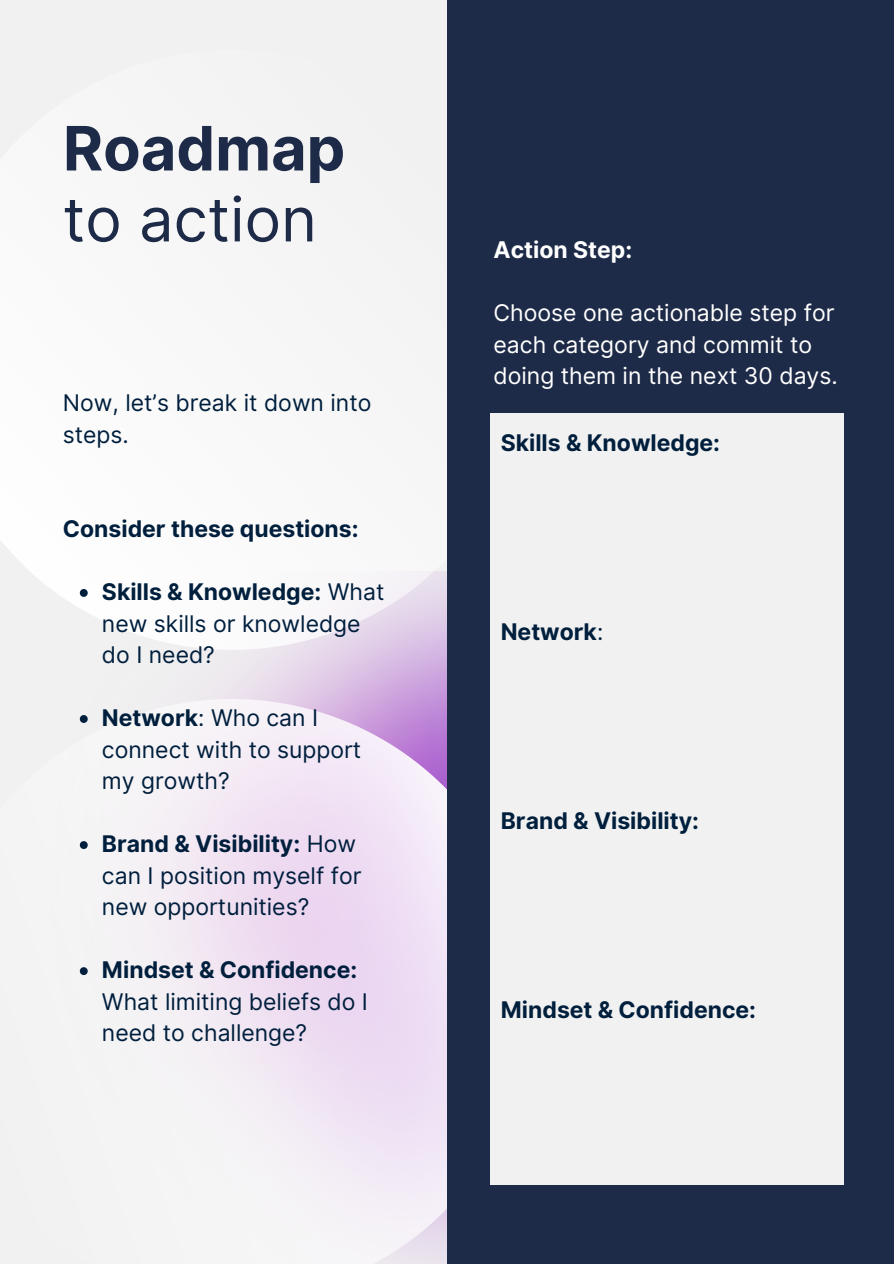
<style>
.page{position:relative;width:894px;height:1264px;background:#fff}
.page>*{position:absolute;margin:0;border:0;box-sizing:border-box;transform-origin:0 0}
.t1{font:61.2px/70.8px "Inter";color:#1e2b48}
.t2{font:22.95px/31.5px "Inter";color:#001f3d}
.t3{font:700 22.95px "Inter";color:#001f3d}
.t4{font:22.95px/31.5px "Inter";color:#fff}
.t5{font:700 22.95px "Inter";color:#fff}
.s1{font-weight:700}
.s2{font-weight:400}
</style>
<div class="page">
<svg style="left:0;top:0;width:446px;height:619px"></svg>
<svg style="left:0;top:619px;width:446px;height:644px;fill:#f3f0f4"></svg>
<div style="left:446px;top:0;width:447px;height:1263px;background:#1e2b48"></div>
<svg style="left:80px;top:589px;width:8px;height:8px"></svg>
<svg style="left:80px;top:715px;width:8px;height:8px"></svg>
<svg style="left:80px;top:841px;width:8px;height:8px"></svg>
<svg style="left:80px;top:967px;width:8px;height:8px"></svg>
<div style="left:490px;top:413px;width:353px;height:772px;background:#f1f1f1"></div>
<h2 class="t1" style="left:63px;top:113px;width:284px"><span class="s1">Roadmap </span>to action</h2>
<p class="t2" style="left:63px;top:387px;width:310px">Now, let’s break it down into steps.</p>
<h2 class="t3" style="left:63px;top:515px;width:297px">Consider these questions:</h2>
<p class="t2" style="left:102px;top:576px;width:284px"><span class="s1">Skills &amp; Knowledge:</span> What new skills or knowledge do I need?</p>
<h2 class="t2" style="left:102px;top:702px;width:261px"><span class="s1">Network</span>: Who can I connect with to support my growth?</h2>
<h2 class="t2" style="left:102px;top:828px;width:261px"><span class="s1">Brand &amp; Visibility:</span> How can I position myself for new opportunities?</h2>
<p class="t2" style="left:102px;top:954px;width:267px"><span class="s1">Mindset &amp; Confidence:<br></span>What limiting beliefs do I need to challenge?</p>
<p class="t5" style="left:493px;top:236px;width:140px">Action Step:</p>
<h1 class="t4" style="left:493px;top:297px;width:346px">Choose one actionable step for each category and commit to doing them in the next 30 days.</h1>
<h2 class="t3" style="left:500px;top:428px;width:221px">Skills &amp; Knowledge:</h2>
<p class="t3" style="left:500px;top:617px;width:104px">Network<span class="s2">:</span></p>
<p class="t3" style="left:500px;top:806px;width:200px">Brand &amp; Visibility:</p>
<p class="t3" style="left:500px;top:995px;width:257px">Mindset &amp; Confidence:</p>
</div>
